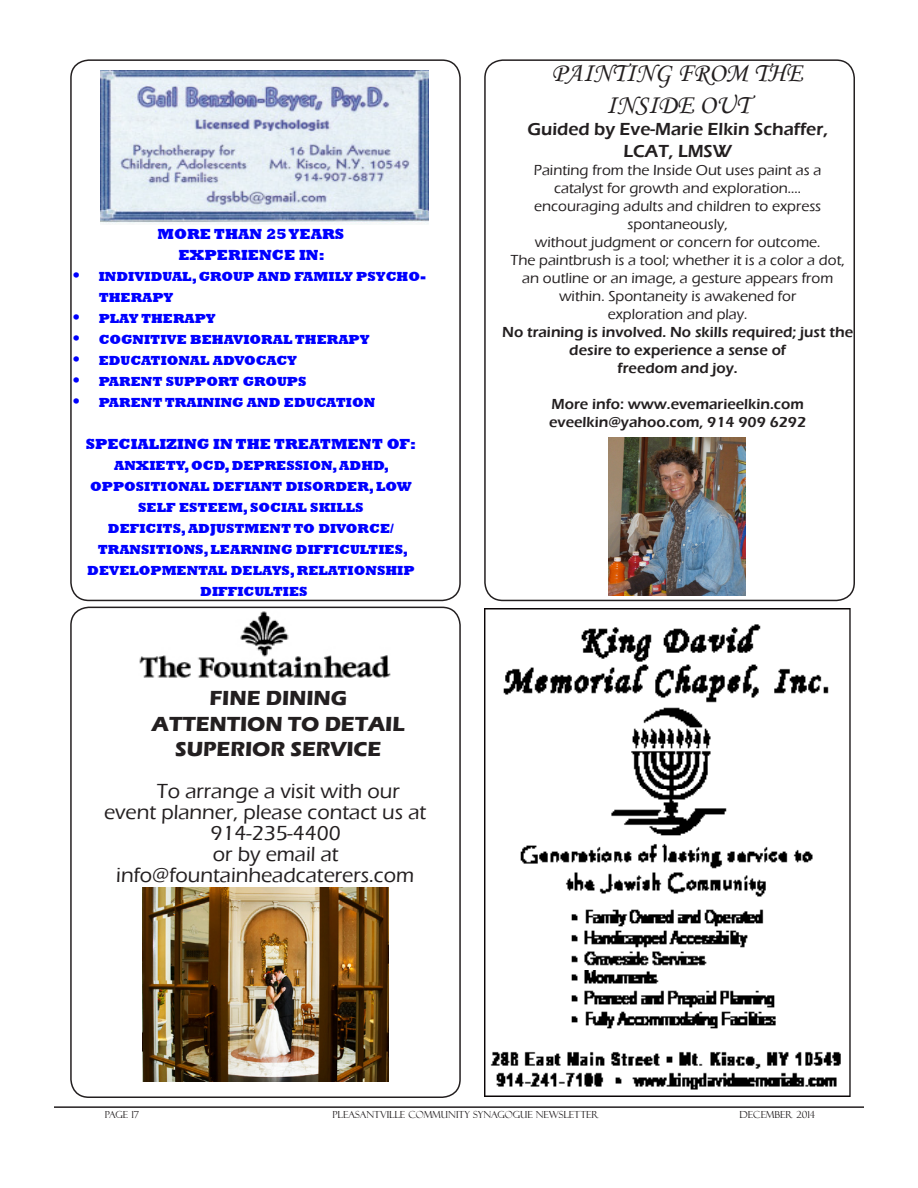
<style>
.page{position:relative;width:918px;height:1188px;background:#fff}
.page>*{position:absolute;margin:0;border:0;box-sizing:border-box;transform-origin:0 0}
.t1{font:27px "Monotype Corsiva";color:#231f20}
.t2{font:500 21px "Eras ITC";color:#231f20}
.t3{font:700 21px "Eras ITC";color:#231f20}
.t4{font:600 18px/21.6px "Eras ITC";color:#231f20;text-align:center}
.t5{font:500 15px/18px "Eras ITC";color:#231f20;text-align:center}
.t6{font:600 15px/18px "Eras ITC";color:#231f20;text-align:center}
.t7{font:800 15px "Rockwell";color:#00f}
.t8{font:800 13.5px/21px "Rockwell";color:#00f}
.t9{font:9.75px "Felix Titling";color:#231f20}
.s1{font-size:18px}
</style>
<div class="page">
<hr style="left:54px;top:1106px;width:810px;height:2px;background:#231f20">
<div style="left:70px;top:59px;width:391px;height:542px;border:2px solid #231f20;border-radius:18px"></div>
<img style="left:101px;top:70px;width:327px;height:154px">
<div style="left:484px;top:59px;width:371px;height:542px;border:2px solid #231f20;border-radius:18px"></div>
<img style="left:608px;top:437px;width:137px;height:159px">
<img style="left:139px;top:611px;width:252px;height:67px">
<div style="left:70px;top:607px;width:391px;height:491px;border:2px solid #231f20;border-radius:18px"></div>
<img style="left:142px;top:887px;width:247px;height:195px">
<img style="left:484px;top:608px;width:367px;height:489px">
<p class="t7" style="left:158px;top:226px;width:188px">MORE THAN 25 YEARS</p>
<p class="t7" style="left:178px;top:247px;width:148px">EXPERIENCE IN:</p>
<p class="t8" style="left:99px;top:266px;width:329px;text-indent:-27px"><span class="s1">•</span> INDIVIDUAL, GROUP AND FAMILY PSYCHO-<br>THERAPY</p>
<p class="t8" style="left:72px;top:308px;width:146px"><span class="s1">•</span> PLAY THERAPY</p>
<p class="t8" style="left:72px;top:329px;width:299px"><span class="s1">•</span> COGNITIVE BEHAVIORAL THERAPY</p>
<p class="t8" style="left:72px;top:350px;width:227px"><span class="s1">•</span> EDUCATIONAL ADVOCACY</p>
<p class="t8" style="left:72px;top:371px;width:236px"><span class="s1">•</span> PARENT SUPPORT GROUPS</p>
<p class="t8" style="left:72px;top:392px;width:305px"><span class="s1">•</span> PARENT TRAINING AND EDUCATION</p>
<p class="t7" style="left:86px;top:436px;width:332px">SPECIALIZING IN THE TREATMENT OF:</p>
<p class="t8" style="left:114px;top:455px;width:277px">ANXIETY, OCD, DEPRESSION, ADHD,</p>
<p class="t8" style="left:90px;top:476px;width:323px">OPPOSITIONAL DEFIANT DISORDER, LOW</p>
<p class="t8" style="left:138px;top:497px;width:227px">SELF ESTEEM, SOCIAL SKILLS</p>
<p class="t8" style="left:108px;top:518px;width:287px">DEFICITS, ADJUSTMENT TO DIVORCE/</p>
<p class="t8" style="left:98px;top:539px;width:312px">TRANSITIONS, LEARNING DIFFICULTIES,</p>
<p class="t8" style="left:87px;top:560px;width:329px">DEVELOPMENTAL DELAYS, RELATIONSHIP</p>
<p class="t8" style="left:200px;top:581px;width:109px">DIFFICULTIES</p>
<p class="t3" style="left:209px;top:686px;width:139px">FINE DINING</p>
<p class="t3" style="left:152px;top:712px;width:254px">ATTENTION TO DETAIL</p>
<p class="t3" style="left:175px;top:737px;width:208px">SUPERIOR SERVICE</p>
<p class="t2" style="left:157px;top:780px;width:245px">To arrange a visit with our</p>
<p class="t2" style="left:104px;top:801px;width:324px">event planner, please contact us at</p>
<p class="t2" style="left:210px;top:822px;width:132px">914-235-4400</p>
<p class="t2" style="left:213px;top:843px;width:127px">or by email at</p>
<p class="t2" style="left:116px;top:864px;width:299px">info@fountainheadcaterers.com</p>
<p class="t1" style="left:551px;top:56px;width:253px">PAINTING FROM THE</p>
<p class="t1" style="left:606px;top:89px;width:145px">INSIDE OUT</p>
<p class="t4" style="left:527px;top:118px;width:302px">Guided by Eve-Marie Elkin Schaffer,<br>LCAT, LMSW</p>
<p class="t5" style="left:534px;top:161px;width:289px">Painting from the Inside Out uses paint as a</p>
<p class="t5" style="left:554px;top:179px;width:249px">catalyst for growth and exploration….</p>
<p class="t5" style="left:534px;top:197px;width:289px">encouraging adults and children to express</p>
<p class="t5" style="left:628px;top:215px;width:102px">spontaneously,</p>
<p class="t5" style="left:535px;top:233px;width:287px">without judgment or concern for outcome.</p>
<p class="t5" style="left:511px;top:251px;width:336px">The paintbrush is a tool; whether it is a color a dot, an outline or an image, a gesture appears from within. Spontaneity is awakened for</p>
<p class="t5" style="left:608px;top:305px;width:141px">exploration and play.</p>
<p class="t6" style="left:502px;top:323px;width:352px">No training is involved. No skills required; just the desire to experience a sense of</p>
<p class="t6" style="left:618px;top:359px;width:122px">freedom and joy.</p>
<p class="t6" style="left:552px;top:395px;width:254px">More info: www.evemarieelkin.com</p>
<p class="t6" style="left:549px;top:413px;width:259px">eveelkin@yahoo.com, 914 909 6292</p>
<p class="t9" style="left:105px;top:1109px;width:36px">PAGE 17</p>
<p class="t9" style="left:333px;top:1109px;width:268px">PLEASANTVILLE COMMUNITY SYNAGOGUE NEWSLETTER</p>
<p class="t9" style="left:740px;top:1109px;width:77px">DECEMBER 2014</p>
</div>
